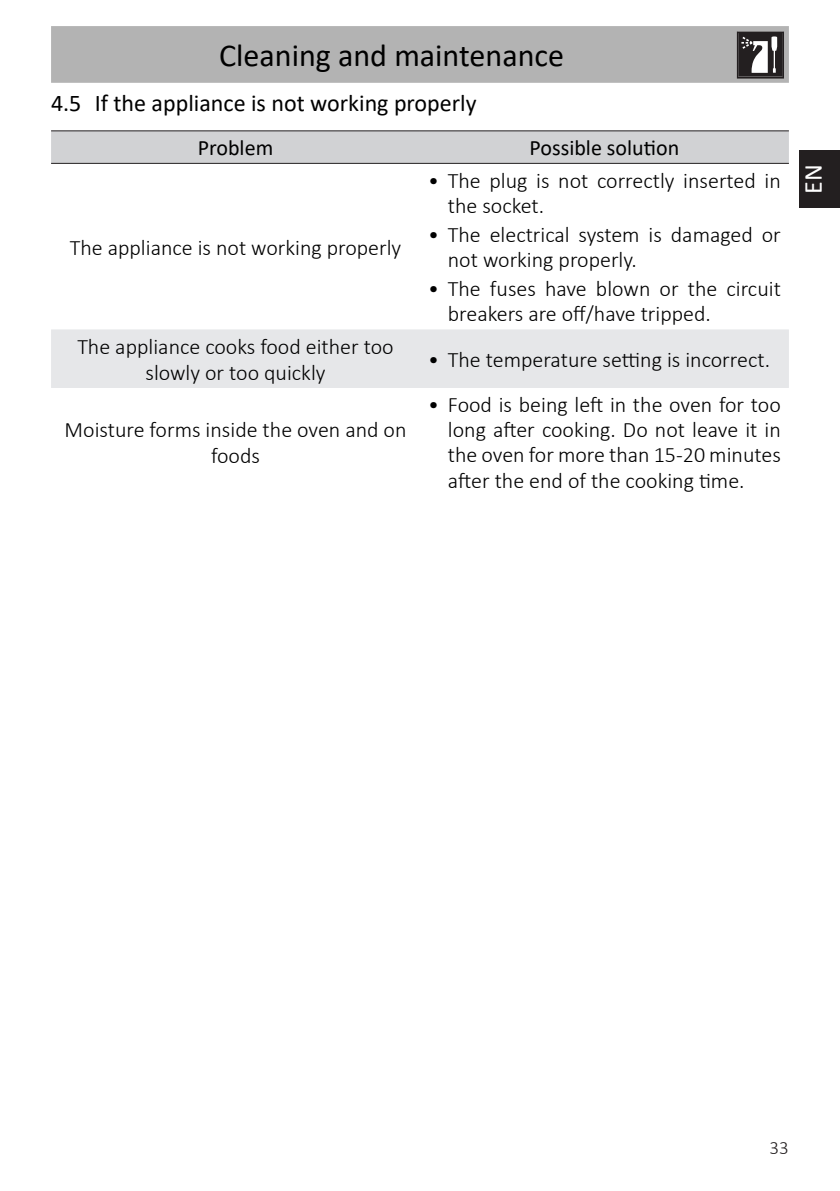
<style>
.page{position:relative;width:840px;height:1191px;background:#fff}
.page>*{position:absolute;margin:0;border:0;box-sizing:border-box;transform-origin:0 0}
.t1{font:32px "Calibri";color:#000}
.t2{font:26px "Calibri";color:#fff}
.t3{font:24px "Calibri";color:#000}
.Testo{font:300 22px/25px "Calibri";color:#000}
.Titoletto{font:22px "Calibri";color:#000}
.t4{font:300 19px "Calibri";color:#231f20}
</style>
<div class="page">
<div style="left:799px;top:150px;width:40px;height:58px;background:#231f20"></div>
<div style="left:51px;top:26px;width:737px;height:57px;background:#b3b3b3"></div>
<svg style="left:736px;top:31px;width:47px;height:48px"></svg>
<div style="left:51px;top:131px;width:737px;height:32px;background:#d1d2d4"></div>
<div style="left:51px;top:329px;width:737px;height:59px;background:#e6e7e9"></div>
<hr style="left:51px;top:130px;width:369px;height:1px;background:#231f20">
<hr style="left:420px;top:130px;width:368px;height:1px;background:#231f20">
<hr style="left:51px;top:163px;width:369px;height:1px;background:#231f20">
<hr style="left:420px;top:163px;width:368px;height:1px;background:#231f20">
<h1 class="t1" style="left:219px;top:34px;width:346px">Cleaning and maintenance</h1>
<p class="t3" style="left:51px;top:86px;width:427px">4.5 If the appliance is not working properly</p>
<p class="Titoletto" style="left:198px;top:133px;width:77px">Problem</p>
<p class="Titoletto" style="left:529px;top:133px;width:151px">Possible solution</p>
<p class="Testo" style="left:70px;top:235px;width:333px">The appliance is not working properly</p>
<p class="Testo" style="left:77px;top:333px;width:318px;line-height:26px;text-align:center">The appliance cooks food either too slowly or too quickly</p>
<p class="Testo" style="left:65px;top:416px;width:343px;line-height:26px;text-align:center">Moisture forms inside the oven and on foods</p>
<p class="Testo" style="left:447px;top:168px;width:334px;text-indent:-20px">• The plug is not correctly inserted in the socket.</p>
<p class="Testo" style="left:447px;top:222px;width:334px;text-indent:-20px">• The electrical system is damaged or not working properly.</p>
<p class="Testo" style="left:447px;top:276px;width:334px;text-indent:-20px">• The fuses have blown or the circuit breakers are off/have tripped.</p>
<p class="Testo" style="left:428px;top:347px;width:343px">• The temperature setting is incorrect.</p>
<p class="Testo" style="left:447px;top:392px;width:334px;text-align:justify;text-indent:-20px">• Food is being left in the oven for too long after cooking. Do not leave it in the oven for more than 15-20 minutes after the end of the cooking time.</p>
<p class="t2" style="left:794px;top:194px;width:31px;rotate:-90deg">EN</p>
<p class="t4" style="left:769px;top:1136px;width:21px">33</p>
</div>
